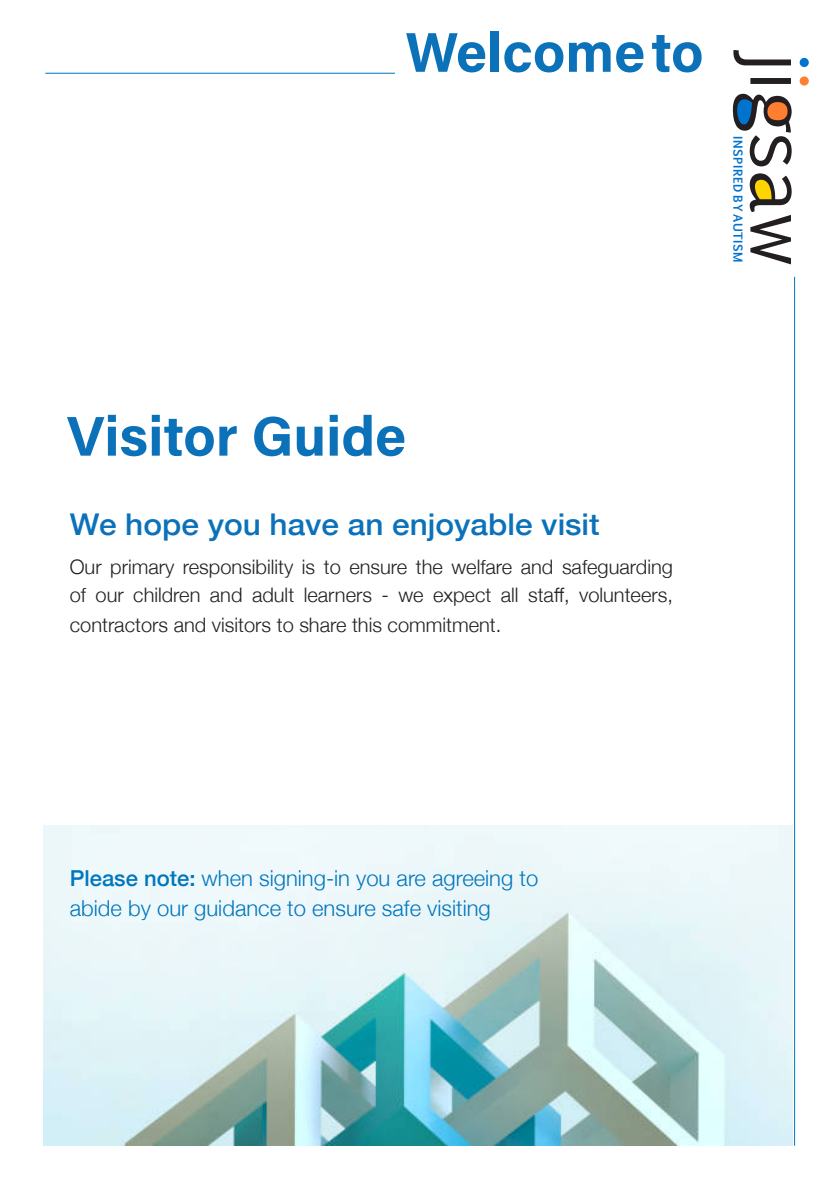
<style>
.page{position:relative;width:840px;height:1191px;background:#fff}
.page>*{position:absolute;margin:0;border:0;box-sizing:border-box;transform-origin:0 0}
.t1{font:76.8px "Euphemia UCAS";color:#231f20}
.t2{font:56px "Acumin Variable Concept";color:#0b72ba}
.t3{font:500 30px "Helvetica Neue";color:#0b72ba;scale:1.05 1}
.t4{font:300 22px/30px "Helvetica Neue";color:#0076be}
.t5{font:300 20px/28px "Helvetica Neue";color:#231f20}
.t6{font:700 11.8px "Euphemia UCAS";letter-spacing:.04em;color:#0073ce}
.s1{font-weight:500}
</style>
<div class="page">
<hr style="left:793px;top:277px;width:1px;height:868px;background:#0076be">
<div style="left:765px;top:99px;width:24px;height:24px;background:#ff7e30;border-radius:50%"></div>
<svg style="left:751px;top:175px;width:21px;height:28px"></svg>
<svg style="left:734px;top:96px;width:21px;height:32px"></svg>
<div style="left:799px;top:76px;width:9px;height:10px;background:#ff7e30;border-radius:50%"></div>
<div style="left:799px;top:58px;width:9px;height:9px;background:#0073ce;border-radius:50%"></div>
<hr style="left:45px;top:73px;width:350px;height:1px;background:#0076be">
<img style="left:44px;top:825px;width:748px;height:320px">
<p class="t2" style="left:405px;top:14px;width:300px">Welcome to</p>
<h1 class="t1" style="left:833px;top:54px;width:213px;rotate:90deg">jigsaw</h1>
<p class="t6" style="left:746px;top:136px;width:128px;rotate:90deg">INSPIRED BY AUTISM</p>
<p class="t2" style="left:67px;top:398px;width:340px">Visitor Guide</p>
<p class="t3" style="left:70px;top:500px;width:506px">We hope you have an enjoyable visit</p>
<p class="t5" style="left:70px;top:551px;width:604px">Our primary responsibility is to ensure the welfare and safeguarding of our children and adult learners - we expect all staff, volunteers,</p>
<p class="t5" style="left:70px;top:609px;width:433px">contractors and visitors to share this commitment.</p>
<p class="t4" style="left:70px;top:861px;width:469px"><span class="s1">Please note:</span> when signing-in you are agreeing to abide by our guidance to ensure safe visiting</p>
</div>
